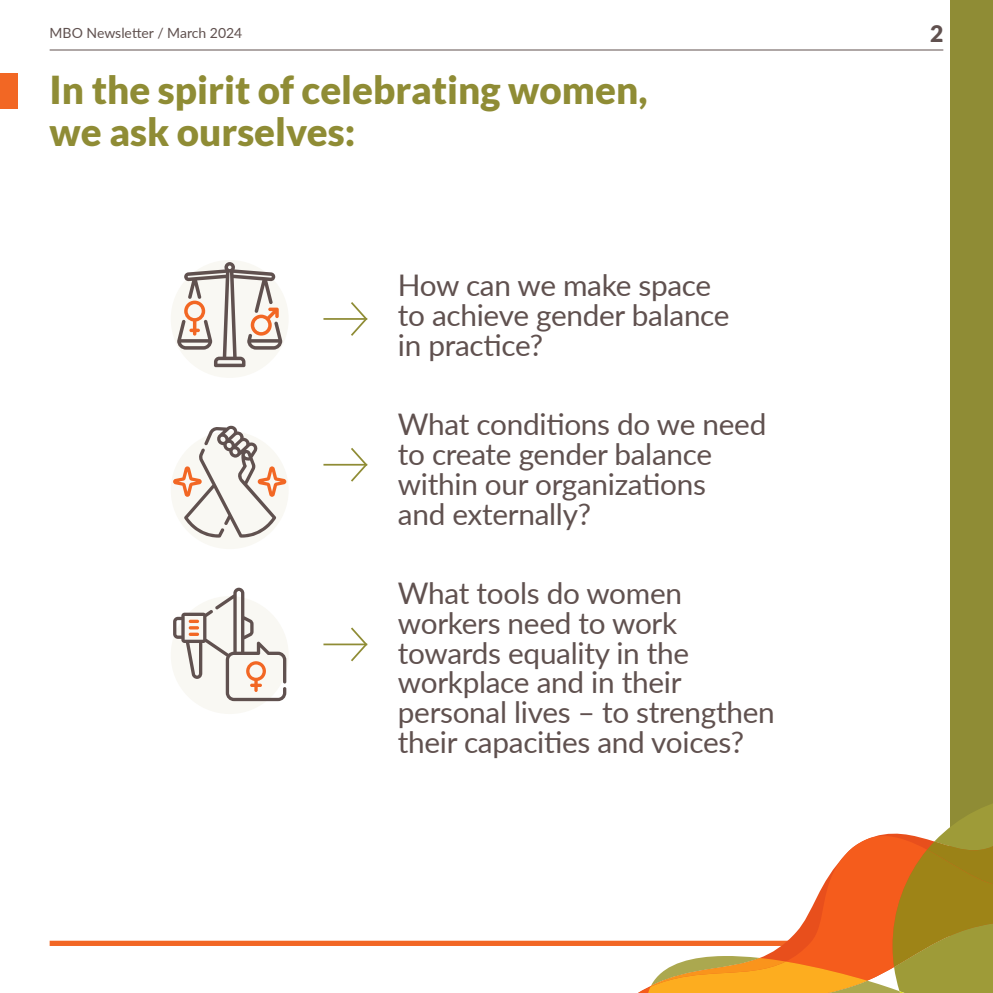
<style>
.page{position:relative;width:993px;height:993px;background:#fff}
.page>*{position:absolute;margin:0;border:0;box-sizing:border-box;transform-origin:0 0}
.t1{font:900 38.5px/42px "Lato";color:#8f8c35}
.t2{font:29.75px/29.8px "Lato";letter-spacing:-.01em;color:#60514f}
.t3{font:900 22.75px "Lato";color:#60514f}
.t4{font:14px "Lato";color:#60514f}
</style>
<div class="page">
<div style="left:50px;top:940px;width:796px;height:5px;background:#f26724"></div>
<div style="left:171px;top:596px;width:117px;height:117px;background:#f9f8f3;border-radius:50%"></div>
<div style="left:171px;top:431px;width:117px;height:118px;background:#f9f8f3;border-radius:50%"></div>
<div style="left:171px;top:260px;width:117px;height:118px;background:#f9f8f3;border-radius:50%"></div>
<div style="left:949px;top:0;width:43px;height:992px;background:#8f8c35"></div>
<hr style="left:50px;top:50px;width:893px;height:1px;background:#60514f">
<div style="left:0;top:73px;width:18px;height:36px;background:#f26724"></div>
<svg style="left:644px;top:794px;width:348px;height:198px"></svg>
<svg style="left:173px;top:425px;width:113px;height:112px"></svg>
<svg style="left:173px;top:587px;width:113px;height:114px"></svg>
<hr style="left:323px;top:318px;width:44px;height:2px;background:#8f8c35">
<svg style="left:349px;top:302px;width:19px;height:34px"></svg>
<hr style="left:323px;top:463px;width:44px;height:2px;background:#8f8c35">
<svg style="left:349px;top:448px;width:19px;height:34px"></svg>
<hr style="left:323px;top:643px;width:44px;height:2px;background:#8f8c35">
<svg style="left:349px;top:627px;width:19px;height:35px"></svg>
<svg style="left:177px;top:262px;width:105px;height:105px"></svg>
<p class="t4" style="left:50px;top:23px;width:194px">MBO Newsletter / March 2024</p>
<p class="t3" style="left:929px;top:24px;width:15px">2</p>
<p class="t1" style="left:50px;top:71px;width:599px">In the spirit of celebrating women, we ask ourselves:</p>
<p class="t2" style="left:398px;top:272px;width:333px">How can we make space to achieve gender balance in practice?</p>
<p class="t2" style="left:398px;top:408px;width:370px">What conditions do we need to create gender balance within our organizations<br>and externally?</p>
<p class="t2" style="left:398px;top:577px;width:378px">What tools do women workers need to work towards equality in the workplace and in their personal lives – to strengthen their capacities and voices?</p>
</div>
